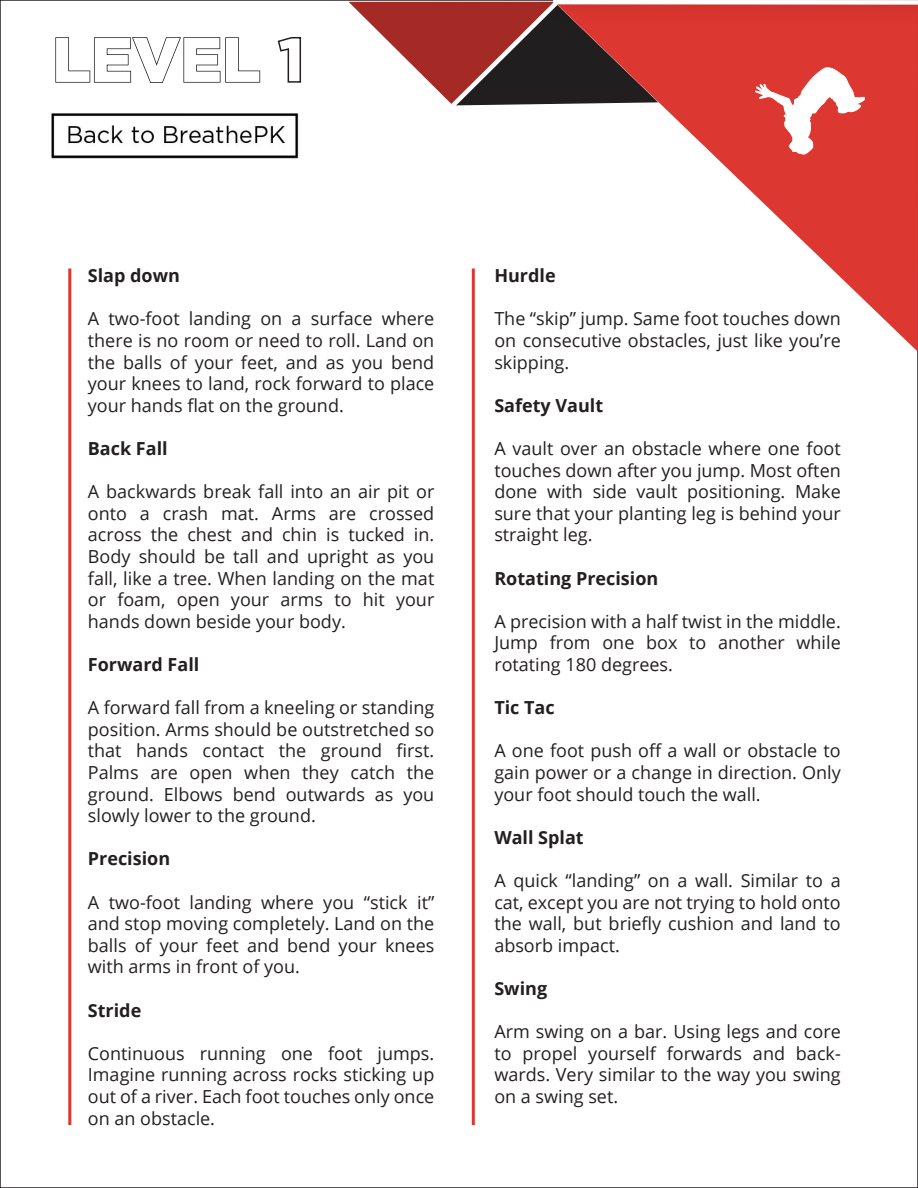
<style>
.page{position:relative;width:918px;height:1188px;background:#fff}
.page>*{position:absolute;margin:0;border:0;box-sizing:border-box;transform-origin:0 0}
.t1{font:900 62.7px "Gotham";color:#fff}
.t2{font:18px/21.6px "Open Sans";color:#231f20;text-align:justify}
.t3{font:700 18px "Open Sans";color:#231f20}
</style>
<div class="page">
<svg style="left:55px;top:37px;width:206px;height:46px"></svg>
<svg style="left:277px;top:37px;width:25px;height:46px"></svg>
<svg style="left:658px;top:29px;width:260px;height:323px;fill:#dd3731"></svg>
<img style="left:658px;top:5px;width:260px;height:24px">
<svg style="left:349px;top:0;width:309px;height:106px"></svg>
<svg style="left:755px;top:68px;width:110px;height:86px"></svg>
<hr style="left:68px;top:268px;width:3px;height:857px;background:#dd3731">
<hr style="left:472px;top:268px;width:3px;height:857px;background:#dd3731">
<img style="left:51px;top:113px;width:248px;height:46px">
<h1 class="t1" style="left:52px;top:32px;width:210px">LEVEL</h1>
<p class="t3" style="left:88px;top:268px;width:94px">Slap down</p>
<p class="t2" style="left:88px;top:310px;width:348px">A two-foot landing on a surface where there is no room or need to roll. Land on the balls of your feet, and as you bend your knees to land, rock forward to place your hands flat on the ground.</p>
<p class="t3" style="left:88px;top:441px;width:81px">Back Fall</p>
<p class="t2" style="left:88px;top:483px;width:348px">A backwards break fall into an air pit or onto a crash mat. Arms are crossed across the chest and chin is tucked in.<br>Body should be tall and upright as you fall, like a tree. When landing on the mat or foam, open your arms to hit your hands down beside your body.</p>
<p class="t3" style="left:88px;top:657px;width:113px">Forward Fall</p>
<p class="t2" style="left:88px;top:699px;width:348px">A forward fall from a kneeling or standing position. Arms should be outstretched so that hands contact the ground first.<br>Palms are open when they catch the ground. Elbows bend outwards as you slowly lower to the ground.</p>
<p class="t3" style="left:88px;top:852px;width:84px">Precision</p>
<p class="t2" style="left:88px;top:893px;width:348px">A two-foot landing where you “stick it” and stop moving completely. Land on the balls of your feet and bend your knees with arms in front of you.</p>
<p class="t3" style="left:88px;top:1003px;width:55px">Stride</p>
<p class="t2" style="left:88px;top:1044px;width:348px">Continuous running one foot jumps.<br>Imagine running across rocks sticking up out of a river. Each foot touches only once on an obstacle.</p>
<p class="t3" style="left:494px;top:268px;width:63px">Hurdle</p>
<p class="t2" style="left:494px;top:310px;width:348px">The “skip” jump. Same foot touches down on consecutive obstacles, just like you’re skipping.</p>
<p class="t3" style="left:494px;top:398px;width:110px">Safety Vault</p>
<p class="t2" style="left:494px;top:439px;width:348px">A vault over an obstacle where one foot touches down after you jump. Most often done with side vault positioning. Make sure that your planting leg is behind your straight leg.</p>
<p class="t3" style="left:494px;top:571px;width:165px">Rotating Precision</p>
<p class="t2" style="left:494px;top:612px;width:348px">A precision with a half twist in the middle.<br>Jump from one box to another while rotating 180 degrees.</p>
<p class="t3" style="left:494px;top:700px;width:62px">Tic Tac</p>
<p class="t2" style="left:494px;top:740px;width:348px">A one foot push off a wall or obstacle to gain power or a change in direction. Only your foot should touch the wall.</p>
<p class="t3" style="left:494px;top:830px;width:91px">Wall Splat</p>
<p class="t2" style="left:494px;top:871px;width:348px">A quick “landing” on a wall. Similar to a cat, except you are not trying to hold onto the wall, but briefly cushion and land to absorb impact.</p>
<p class="t3" style="left:494px;top:981px;width:54px">Swing</p>
<p class="t2" style="left:494px;top:1023px;width:348px">Arm swing on a bar. Using legs and core to propel yourself forwards and back&shy;wards. Very similar to the way you swing on a swing set.</p>
</div>
